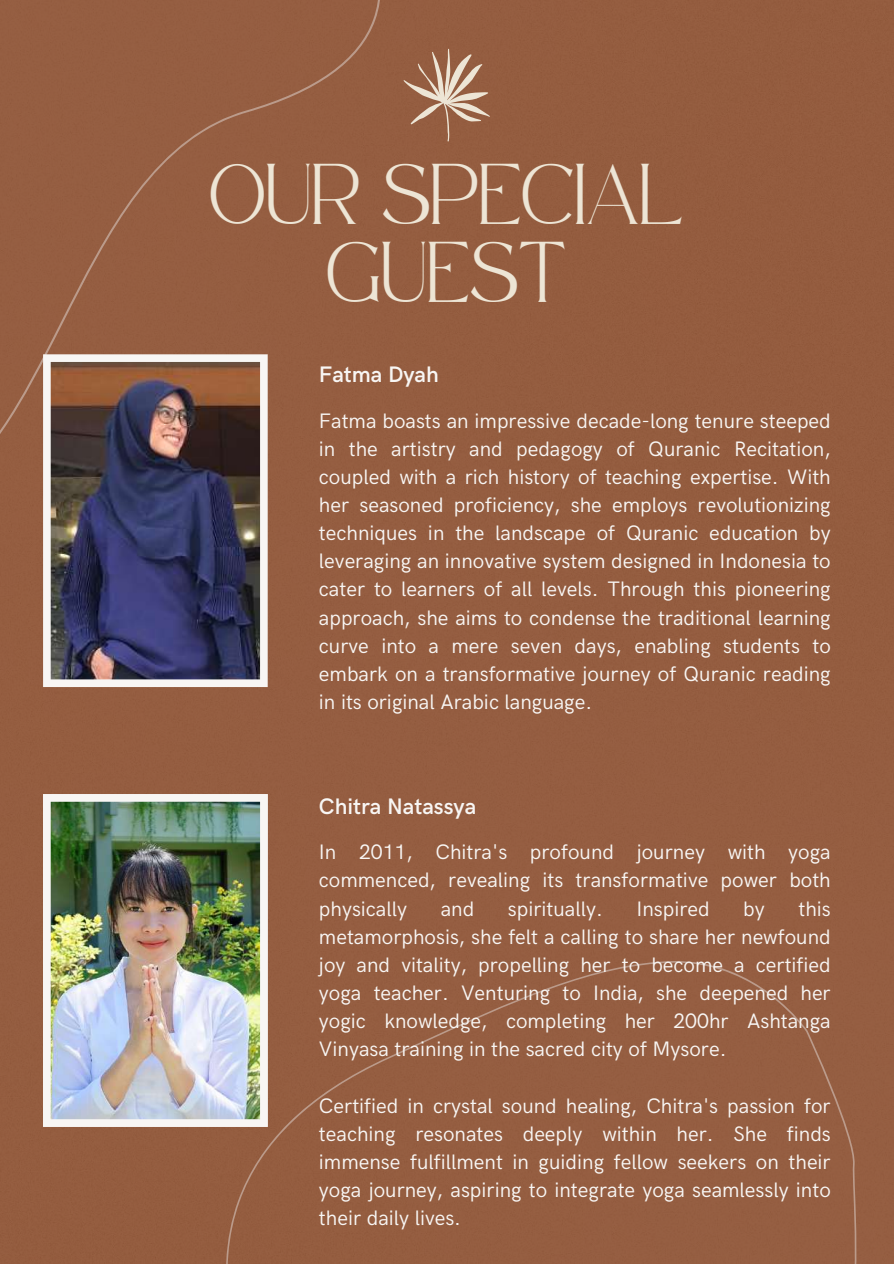
<style>
.page{position:relative;width:894px;height:1264px;background:#fff}
.page>*{position:absolute;margin:0;border:0;box-sizing:border-box;transform-origin:0 0}
.t1{font:42px/78.8px "Safira March";color:#ede5d5;text-align:center}
.t2{font:600 22.5px "HK Grotesk";color:#f8f6f4}
.t3{font:21px/28.2px "HK Grotesk";color:#f8f6f4;text-align:justify}
</style>
<div class="page">
<div style="left:0;top:0;width:893px;height:1263px;background:#945d40"></div>
<div style="left:0;top:0;width:391px;height:509px;background:#955e41"></div>
<div style="left:215px;top:960px;width:642px;height:303px;background:#955e41"></div>
<svg style="left:403px;top:49px;width:87px;height:92px;background:#a77a60"></svg>
<img style="left:43px;top:354px;width:224px;height:333px">
<img style="left:43px;top:794px;width:224px;height:332px">
<h1 class="t1" style="left:210px;top:170px;width:475px">OUR SPECIAL<br>GUEST</h1>
<p class="t2" style="left:319px;top:362px;width:121px">Fatma Dyah</p>
<p class="t3" style="left:319px;top:407px;width:513px">Fatma boasts an impressive decade-long tenure steeped in the artistry and pedagogy of Quranic Recitation, coupled with a rich history of teaching expertise. With her seasoned proficiency, she employs revolutionizing techniques in the landscape of Quranic education by leveraging an innovative system designed in Indonesia to cater to learners of all levels. Through this pioneering approach, she aims to condense the traditional learning curve into a mere seven days, enabling students to embark on a transformative journey of Quranic reading in its original Arabic language.</p>
<p class="t2" style="left:319px;top:793px;width:159px">Chitra Natassya</p>
<p class="t3" style="left:319px;top:838px;width:513px">In 2011, Chitra's profound journey with yoga commenced, revealing its transformative power both physically</p>
<p class="t3" style="left:319px;top:895px;width:513px;text-indent:479px">this metamorphosis, she felt a calling to share her newfound joy and vitality, propelling her to become a certified yoga teacher. Venturing to India, she deepened her yogic knowledge, completing her 200hr Ashtanga Vinyasa training in the sacred city of Mysore.</p>
<p class="t3" style="left:319px;top:1092px;width:513px">Certified in crystal sound healing, Chitra's passion for teaching resonates deeply within her. She finds immense fulfillment in guiding fellow seekers on their yoga journey, aspiring to integrate yoga seamlessly into their daily lives.</p>
<p class="t3" style="left:440px;top:895px;width:35px">and</p>
<p class="t3" style="left:507px;top:895px;width:96px">spiritually.</p>
<p class="t3" style="left:636px;top:895px;width:75px">Inspired</p>
<p class="t3" style="left:743px;top:895px;width:23px">by</p>
</div>
